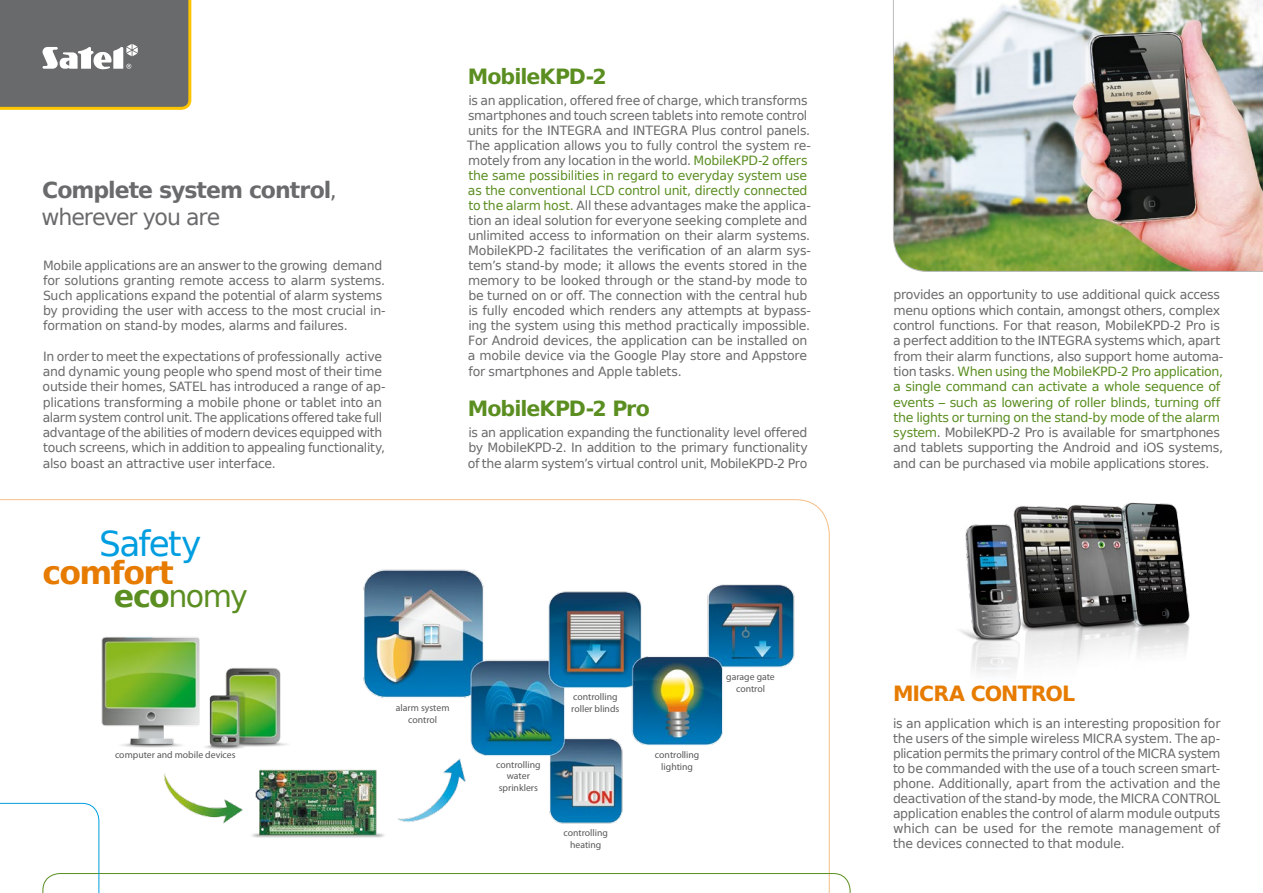
<style>
.page{position:relative;width:1263px;height:893px;background:#fff}
.page>*{position:absolute;margin:0;border:0;box-sizing:border-box;transform-origin:0 0}
.t1{font:35.1px "Prima Sans EU";letter-spacing:-.045em;color:#009ee0}
.t2{font:700 32.25px "Prima Sans EU";letter-spacing:-.05em;color:#e67b00}
.t3{font:30.75px "Prima Sans EU";color:#5b8e21}
.t4{font:700 22.5px/27px "Prima Sans EU";letter-spacing:-.045em;color:#696a6b}
.ŚródTYT{font:700 21px "Prima Sans EU";letter-spacing:-.045em;color:#5b8e21}
.ŚródTYT-2{font:700 21px "Prima Sans EU";letter-spacing:-.045em;color:#e67b00}
.TXT{font:12.75px/15px "Prima Sans EU";letter-spacing:-.025em;color:#696a6b}
.schemat_-_podpisy{font:9.75px "Myriad Pro";color:#58585a}
.s1{font-weight:400}
.s2{font-weight:700}
.s3{color:#5b8e21}
</style>
<div class="page">
<img style="left:0;top:499px;width:830px;height:304px">
<svg style="left:0;top:803px;width:851px;height:90px"></svg>
<img style="left:959px;top:502px;width:231px;height:171px">
<svg style="left:0;top:0;width:192px;height:110px;background:#78766f"></svg>
<img style="left:893px;top:0;width:370px;height:272px">
<p class="t4" style="left:42px;top:175px;width:297px">Complete system control<span class="s1">, wherever you are</span></p>
<p class="TXT" style="left:43px;top:258px;width:344px">Mobile applications are an answer to the growing demand for solutions granting remote access to alarm systems.<br>Such applications expand the potential of alarm systems by providing the user with access to the most crucial in&shy;formation on stand-by modes, alarms and failures.</p>
<p class="TXT" style="left:43px;top:348px;width:345px">In order to meet the expectations of professionally active and dynamic young people who spend most of their time outside their homes, SATEL has introduced a range of ap&shy;plications transforming a mobile phone or tablet into an alarm system control unit. The applications offered take full advantage of the abilities of modern devices equipped with touch screens, which in addition to appealing functionality, also boast an attractive user interface.</p>
<p class="t1" style="left:99px;top:518px;width:104px">Safety</p>
<p class="t2" style="left:43px;top:550px;width:133px">comfort</p>
<p class="t3" style="left:114px;top:574px;width:135px"><span class="s2">eco</span>nomy</p>
<p class="ŚródTYT" style="left:468px;top:62px;width:141px">MobileKPD-2</p>
<p class="TXT" style="left:467px;top:93px;width:345px">is an application, offered free of charge, which transforms smartphones and touch screen tablets into remote control units for the INTEGRA and INTEGRA Plus control panels.<br>The application allows you to fully control the system re&shy;motely from any location in the world. <span class="s3">MobileKPD-2 offers the same possibilities in regard to everyday system use as the conventional LCD control unit, directly connected to the alarm host.</span> All these advantages make the applica&shy;tion an ideal solution for everyone seeking complete and unlimited access to information on their alarm systems.<br>MobileKPD-2 facilitates the verification of an alarm sys&shy;tem’s stand-by mode; it allows the events stored in the memory to be looked through or the stand-by mode to be turned on or off. The connection with the central hub is fully encoded which renders any attempts at bypass&shy;ing the system using this method practically impossible.<br>For Android devices, the application can be installed on a mobile device via the Google Play store and Appstore for smartphones and Apple tablets.</p>
<p class="ŚródTYT" style="left:468px;top:394px;width:184px">MobileKPD-2 Pro</p>
<p class="TXT" style="left:468px;top:425px;width:341px;text-align:justify">is an application expanding the functionality level offered by MobileKPD-2. In addition to the primary functionality of the alarm system’s virtual control unit, MobileKPD-2 Pro</p>
<p class="schemat_-_podpisy" style="left:115px;top:749px;width:122px">computer and mobile devices</p>
<p class="schemat_-_podpisy" style="left:396px;top:702px;width:55px">alarm system</p>
<p class="schemat_-_podpisy" style="left:408px;top:713px;width:31px">control</p>
<p class="schemat_-_podpisy" style="left:496px;top:758px;width:46px">controlling</p>
<p class="schemat_-_podpisy" style="left:507px;top:770px;width:25px">water</p>
<p class="schemat_-_podpisy" style="left:499px;top:782px;width:41px">sprinklers</p>
<p class="schemat_-_podpisy" style="left:573px;top:691px;width:46px">controlling</p>
<p class="schemat_-_podpisy" style="left:571px;top:703px;width:50px">roller blinds</p>
<p class="schemat_-_podpisy" style="left:563px;top:827px;width:46px">controlling</p>
<p class="schemat_-_podpisy" style="left:570px;top:838px;width:33px">heating</p>
<p class="schemat_-_podpisy" style="left:655px;top:749px;width:46px">controlling</p>
<p class="schemat_-_podpisy" style="left:661px;top:760px;width:33px">lighting</p>
<p class="schemat_-_podpisy" style="left:726px;top:670px;width:50px">garage gate</p>
<p class="schemat_-_podpisy" style="left:736px;top:682px;width:31px">control</p>
<p class="TXT" style="left:893px;top:287px;width:332px">provides an opportunity to use additional quick access menu options which contain, amongst others, complex control functions. For that reason, MobileKPD-2 Pro is a perfect addition to the INTEGRA systems which, apart from their alarm functions, also support home automa&shy;tion tasks. <span class="s3">When using the MobileKPD-2 Pro application, a single command can activate a whole sequence of events – such as lowering of roller blinds, turning off the lights or turning on the stand-by mode of the alarm system</span>. MobileKPD-2 Pro is available for smartphones and tablets supporting the Android and iOS systems, and can be purchased via mobile applications stores.</p>
<p class="ŚródTYT-2" style="left:893px;top:678px;width:184px">MICRA CONTROL</p>
<p class="TXT" style="left:893px;top:715px;width:329px;text-align:justify">is an application which is an interesting proposition for the users of the simple wireless MICRA system. The ap&shy;plication permits the primary control of the MICRA system to be commanded with the use of a touch screen smart&shy;phone. Additionally, apart from the activation and the deactivation of the stand-by mode, the MICRA CONTROL application enables the control of alarm module outputs which can be used for the remote management of the devices connected to that module.</p>
</div>
